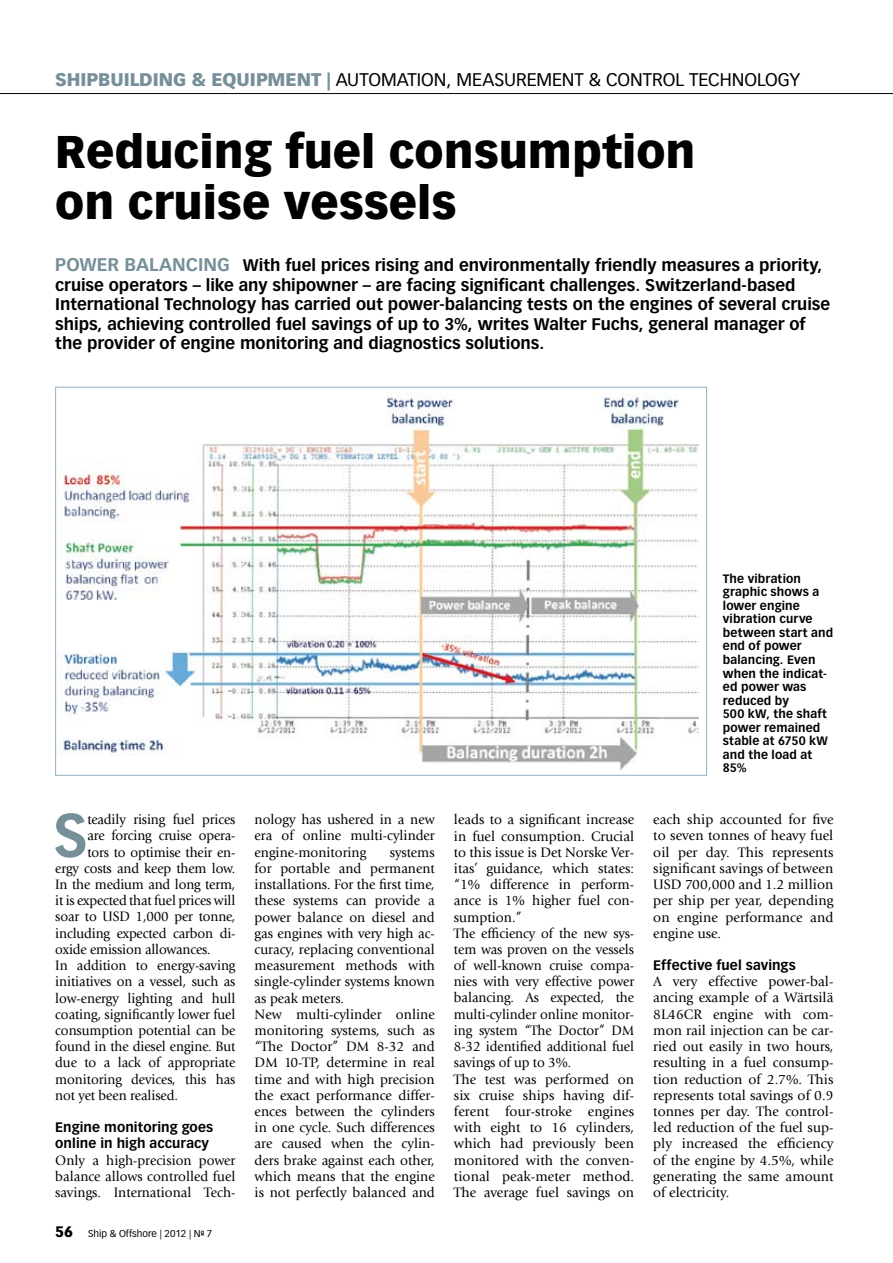
<style>
.page{position:relative;width:893px;height:1263px;background:#fff}
.page>*{position:absolute;margin:0;border:0;box-sizing:border-box;transform-origin:0 0}
.t1{font:700 59.7px "Vectora LT Std";color:#768f99;scale:.95 1}
.t2{font:900 45px/51px "Vectora LT Std";color:#000}
.t3{font:18px "Vectora LT Std";letter-spacing:-.005em;color:#000}
.t4{font:700 16.5px/19.5px "Vectora LT Std";color:#000}
.t5{font:14.25px/16.2px "Giovanni Std";color:#000;text-align:justify}
.t6{font:14.25px/16.2px "Giovanni Std";color:#000;text-align:justify;scale:.96 1}
.t7{font:14.25px "Giovanni Std";color:#000;scale:.95 1}
.t8{font:700 13.5px/16.2px "Vectora LT Std";letter-spacing:.005em;color:#000}
.t9{font:700 12px/13.5px "Vectora LT Std";letter-spacing:.01em;color:#000}
.t10{font:9.75px "Vectora LT Std";color:#000}
.s1{font-weight:900;color:#768f99}
.s2{font-size:18px;color:#768f99}
.s3{font-weight:900;font-size:15px}
</style>
<div class="page">
<hr style="left:0;top:93px;width:893px;height:1px;background:#000">
<img style="left:58px;top:392px;width:640px;height:378px">
<p class="t3" style="left:55px;top:69px;width:747px"><span class="s1">Shipbuilding &amp; Equipment |</span> AUTOMATION, MEASUREMENT &amp; CONTROL TECHNOLOGY</p>
<h2 class="t2" style="left:55px;top:126px;width:642px">Reducing fuel consumption on cruise vessels</h2>
<p class="t4" style="left:55px;top:256px;width:776px"><span class="s2">power balancing</span> With fuel prices rising and environmentally friendly measures a priority, cruise operators – like any shipowner – are facing significant challenges. Switzerland-based International Technology has carried out power-balancing tests on the engines of several cruise ships, achieving controlled fuel savings of up to 3%, writes Walter Fuchs, general manager of the provider of engine monitoring and diagnostics solutions.</p>
<h1 class="t1" style="left:53px;top:799px;width:38px">S</h1>
<p class="t7" style="left:87px;top:811px;width:157px">teadily rising fuel prices</p>
<p class="t7" style="left:87px;top:828px;width:157px">are forcing cruise opera-</p>
<p class="t7" style="left:87px;top:844px;width:157px">tors to optimise their en-</p>
<p class="t7" style="left:55px;top:860px;width:191px">ergy costs and keep them low.</p>
<p class="t7" style="left:55px;top:876px;width:191px">In the medium and long term,</p>
<p class="t7" style="left:55px;top:893px;width:191px">it is expected that fuel prices will</p>
<p class="t7" style="left:55px;top:909px;width:191px">soar to USD 1,000 per tonne,</p>
<p class="t7" style="left:55px;top:925px;width:191px">including expected carbon di-</p>
<p class="t7" style="left:55px;top:941px;width:165px">oxide emission allowances.</p>
<p class="t7" style="left:55px;top:957px;width:191px">In addition to energy-saving</p>
<p class="t7" style="left:55px;top:974px;width:191px">initiatives on a vessel, such as</p>
<p class="t7" style="left:55px;top:990px;width:191px">low-energy lighting and hull</p>
<p class="t7" style="left:55px;top:1006px;width:191px">coating, significantly lower fuel</p>
<p class="t7" style="left:55px;top:1022px;width:191px">consumption potential can be</p>
<p class="t7" style="left:55px;top:1038px;width:191px">found in the diesel engine. But</p>
<p class="t7" style="left:55px;top:1055px;width:191px">due to a lack of appropriate</p>
<p class="t7" style="left:55px;top:1071px;width:191px">monitoring devices, this has</p>
<p class="t7" style="left:55px;top:1087px;width:131px">not yet been realised.</p>
<p class="t8" style="left:55px;top:1119px;width:159px">Engine monitoring goes online in high accuracy</p>
<p class="t6" style="left:55px;top:1152px;width:189px">Only a high-precision power balance allows controlled fuel savings. International Tech-</p>
<p class="t10" style="left:55px;top:1228px;width:159px"><span class="s3">56</span> SHIP &amp; OFFSHORE | 2012 | N<sup>o</sup> 7</p>
<p class="t6" style="left:255px;top:812px;width:189px">nology has ushered in a new era of online multi-cylinder engine-monitoring</p>
<p class="t6" style="left:255px;top:844px;width:189px;text-align:left;text-indent:135px">systems for portable and permanent installations. For the first time, these systems can provide a power balance on diesel and gas engines with very high ac&shy;curacy, replacing conventional measurement methods with single-cylinder systems known as peak meters.<br>New multi-cylinder online monitoring systems, such as “The Doctor” DM 8-32 and<br>DM 10-TP, determine in real time and with high precision the exact performance differ&shy;ences between the cylinders in one cycle. Such differences are caused when the cylin&shy;ders brake against each other, which means that the engine is not perfectly balanced and</p>
<p class="t9" style="left:723px;top:572px;width:112px">The vibration graphic shows a lower engine vibration curve between start and end of power balancing. Even when the indicat&shy;ed power was reduced by<br>500 kW, the shaft power remained stable at 6750 kW and the load at<br>85%</p>
<p class="t5" style="left:454px;top:812px;width:182px;text-align:left">leads to a significant increase in fuel consumption. Crucial to this issue is Det Norske Ver&shy;itas’ guidance, which states: “1% difference in perform&shy;ance is 1% higher fuel con&shy;sumption.”<br>The efficiency of the new sys&shy;tem was proven on the vessels of well-known cruise compa&shy;nies with very effective power balancing. As expected, the multi-cylinder online monitor&shy;ing system “The Doctor” DM<br>8-32 identified additional fuel savings of up to 3%.<br>The test was performed on six cruise ships having dif&shy;ferent four-stroke engines with eight to 16 cylinders, which had previously been monitored with the conven&shy;tional peak-meter method.<br>The average fuel savings on</p>
<p class="t5" style="left:653px;top:812px;width:182px">each ship accounted for five to seven tonnes of heavy fuel oil per day. This represents significant savings of between USD 700,000 and 1.2 million per ship per year, depending on engine performance and engine use.</p>
<p class="t8" style="left:653px;top:957px;width:144px">Effective fuel savings</p>
<p class="t5" style="left:653px;top:974px;width:182px">A very effective power-bal&shy;ancing example of a Wärtsilä 8L46CR engine with com&shy;mon rail injection can be car&shy;ried out easily in two hours, resulting in a fuel consump&shy;tion reduction of 2.7%. This represents total savings of 0.9 tonnes per day. The control&shy;led reduction of the fuel sup&shy;ply increased the efficiency of the engine by 4.5%, while generating the same amount of electricity.</p>
</div>
